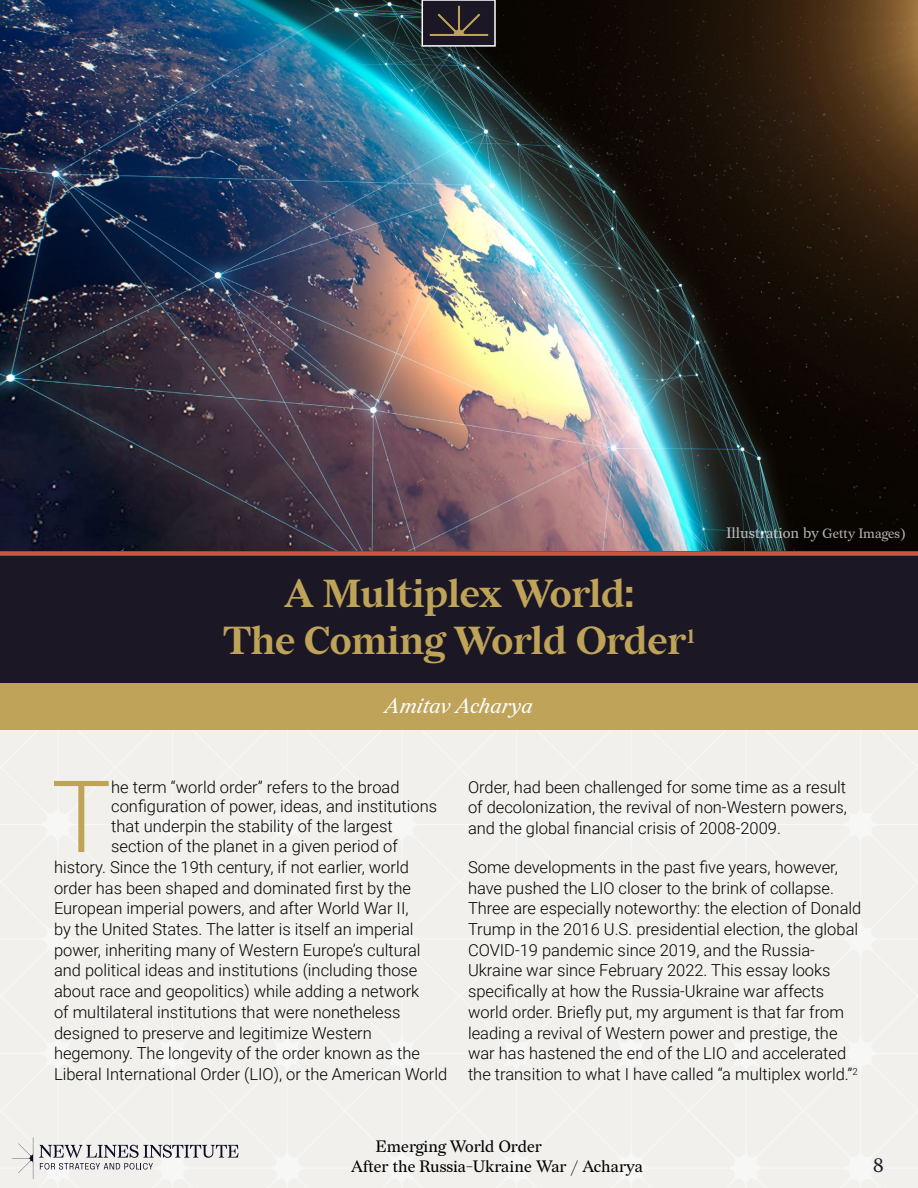
<style>
.page{position:relative;width:918px;height:1188px;background:#fff}
.page>*{position:absolute;margin:0;border:0;box-sizing:border-box;transform-origin:0 0}
.t1{font:300 100.05px "Roboto";color:#bfa359}
.t2{font:700 39px/46.8px "Redaction";letter-spacing:-.01em;color:#bfa359;text-align:center}
.t3{font:italic 21px "Redaction";color:#fff}
.t4{font:19.5px "Redaction";color:#1b1725}
.t5{font:300 16.5px/20.7px "Roboto";color:#000;text-align:justify}
.t6{font:16.5px "Redaction";color:#000}
.t7{font:15px "Redaction";color:#fff}
.s1{font-size:13.5px}
</style>
<div class="page">
<div style="left:0;top:730px;width:918px;height:458px;background:#f1f0ec"></div>
<img style="left:0;top:0;width:918px;height:551px">
<div style="left:0;top:552px;width:918px;height:131px;background:#1b1725"></div>
<div style="left:0;top:683px;width:918px;height:47px;background:#bfa359"></div>
<div style="left:0;top:551px;width:918px;height:5px;background:#cf5442"></div>
<div style="left:422px;top:0;width:73px;height:46px;background:#1b1725"></div>
<div style="left:422px;top:0;width:74px;height:47px;border:2px solid #fff"></div>
<svg style="left:429px;top:5px;width:60px;height:31px"></svg>
<svg style="left:12px;top:1137px;width:21px;height:42px"></svg>
<svg style="left:39px;top:1145px;width:200px;height:25px"></svg>
<h2 class="t2" style="left:224px;top:570px;width:472px">A Multiplex World:<br>The Coming World Order<sup>1</sup></h2>
<p class="t3" style="left:385px;top:693px;width:150px">Amitav Acharya</p>
<p class="t7" style="left:727px;top:524px;width:181px">Illustration by <span class="s1">Getty Images)</span></p>
<h1 class="t1" style="left:51px;top:746px;width:61px">T</h1>
<p class="t5" style="left:111px;top:776px;width:290px">he term “world order” refers to the broad</p>
<p class="t5" style="left:111px;top:796px;width:327px">configuration of power, ideas, and institutions</p>
<p class="t5" style="left:111px;top:815px;width:283px">that underpin the stability of the largest</p>
<p class="t5" style="left:111px;top:835px;width:288px">section of the planet in a given period of</p>
<p class="t5" style="left:54px;top:856px;width:356px">history. Since the 19th century, if not earlier, world</p>
<p class="t5" style="left:54px;top:877px;width:359px">order has been shaped and dominated first by the</p>
<p class="t5" style="left:54px;top:897px;width:356px">European imperial powers, and after World War II,</p>
<p class="t5" style="left:54px;top:918px;width:361px">by the United States. The latter is itself an imperial</p>
<p class="t5" style="left:54px;top:939px;width:368px">power, inheriting many of Western Europe’s cultural</p>
<p class="t5" style="left:54px;top:960px;width:365px">and political ideas and institutions (including those</p>
<p class="t5" style="left:54px;top:980px;width:367px">about race and geopolitics) while adding a network</p>
<p class="t5" style="left:54px;top:1001px;width:348px">of multilateral institutions that were nonetheless</p>
<p class="t5" style="left:54px;top:1022px;width:319px">designed to preserve and legitimize Western</p>
<p class="t5" style="left:54px;top:1042px;width:368px">hegemony. The longevity of the order known as the</p>
<p class="t5" style="left:54px;top:1063px;width:395px">Liberal International Order (LIO), or the American World</p>
<p class="t5" style="left:468px;top:776px;width:380px">Order, had been challenged for some time as a result of decolonization, the revival of non-Western powers, and the global financial crisis of 2008-2009.</p>
<p class="t5" style="left:468px;top:856px;width:395px;text-align:left">Some developments in the past five years, however, have pushed the LIO closer to the brink of collapse.<br>Three are especially noteworthy: the election of Donald Trump in the 2016 U.S. presidential election, the global COVID-19 pandemic since 2019, and the Russia-Ukraine war since February 2022. This essay looks specifically at how the Russia-Ukraine war affects world order. Briefly put, my argument is that far from leading a revival of Western power and prestige, the war has hastened the end of the LIO and accelerated the transition to what I have called “a multiplex world.”<sup>2</sup></p>
<p class="t6" style="left:376px;top:1137px;width:168px">Emerging World Order</p>
<p class="t6" style="left:351px;top:1156px;width:293px">After the Russia-Ukraine War / Acharya</p>
<p class="t4" style="left:873px;top:1153px;width:12px">8</p>
</div>
